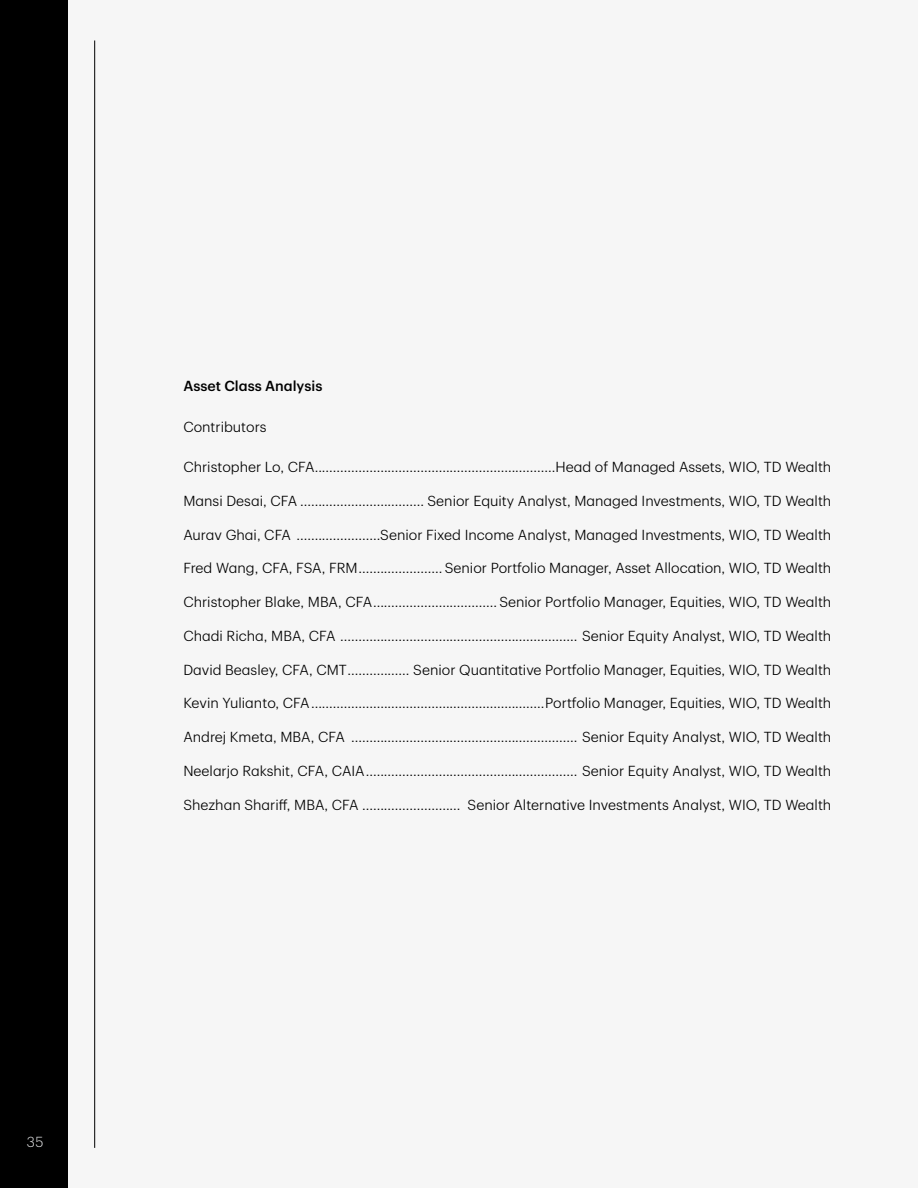
<style>
.page{position:relative;width:918px;height:1188px;background:#f6f6f6}
.page>*{position:absolute;margin:0;border:0;box-sizing:border-box;transform-origin:0 0}
.t1{font:300 14.25px "TD Graphik";color:#000}
.t2{font:500 14.25px "TD Graphik";color:#000}
.t3{font:300 14.25px "TD Graphik";color:#e6e7e8}
</style>
<div class="page">
<div style="left:0;top:0;width:68px;height:1188px;background:#000"></div>
<hr style="left:94px;top:40px;width:1px;height:1108px;background:#000">
<p class="t3" style="left:27px;top:1132px;width:18px">35</p>
<p class="t2" style="left:183px;top:375px;width:141px">Asset Class Analysis</p>
<p class="t1" style="left:183px;top:416px;width:85px">Contributors</p>
<p class="t1" style="left:183px;top:456px;width:136px">Christopher Lo, CFA...................................................................</p>
<p class="t1" style="left:555px;top:456px;width:277px">Head of Managed Assets, WIO, TD Wealth</p>
<p class="t1" style="left:183px;top:490px;width:119px">Mansi Desai, CFA...................................</p>
<p class="t1" style="left:428px;top:490px;width:405px">Senior Equity Analyst, Managed Investments, WIO, TD Wealth</p>
<p class="t1" style="left:183px;top:524px;width:116px">Aurav Ghai, CFA ........................</p>
<p class="t1" style="left:380px;top:524px;width:453px">Senior Fixed Income Analyst, Managed Investments, WIO, TD Wealth</p>
<p class="t1" style="left:183px;top:558px;width:179px">Fred Wang, CFA, FSA, FRM........................</p>
<p class="t1" style="left:445px;top:558px;width:388px">Senior Portfolio Manager, Asset Allocation, WIO, TD Wealth</p>
<p class="t1" style="left:183px;top:591px;width:194px">Christopher Blake, MBA, CFA...................................</p>
<p class="t1" style="left:499px;top:591px;width:333px">Senior Portfolio Manager, Equities, WIO, TD Wealth</p>
<p class="t1" style="left:183px;top:625px;width:161px">Chadi Richa, MBA, CFA ..................................................................</p>
<p class="t1" style="left:582px;top:625px;width:251px">Senior Equity Analyst, WIO, TD Wealth</p>
<p class="t1" style="left:183px;top:659px;width:169px">David Beasley, CFA, CMT..................</p>
<p class="t1" style="left:413px;top:659px;width:420px">Senior Quantitative Portfolio Manager, Equities, WIO, TD Wealth</p>
<p class="t1" style="left:183px;top:693px;width:131px">Kevin Yulianto, CFA.................................................................</p>
<p class="t1" style="left:545px;top:693px;width:288px">Portfolio Manager, Equities, WIO, TD Wealth</p>
<p class="t1" style="left:183px;top:726px;width:170px">Andrej Kmeta, MBA, CFA ...............................................................</p>
<p class="t1" style="left:582px;top:726px;width:251px">Senior Equity Analyst, WIO, TD Wealth</p>
<p class="t1" style="left:183px;top:760px;width:186px">Neelarjo Rakshit, CFA, CAIA...........................................................</p>
<p class="t1" style="left:582px;top:760px;width:251px">Senior Equity Analyst, WIO, TD Wealth</p>
<p class="t1" style="left:183px;top:794px;width:180px">Shezhan Shariff, MBA, CFA............................</p>
<p class="t1" style="left:468px;top:794px;width:365px">Senior Alternative Investments Analyst, WIO, TD Wealth</p>
</div>
